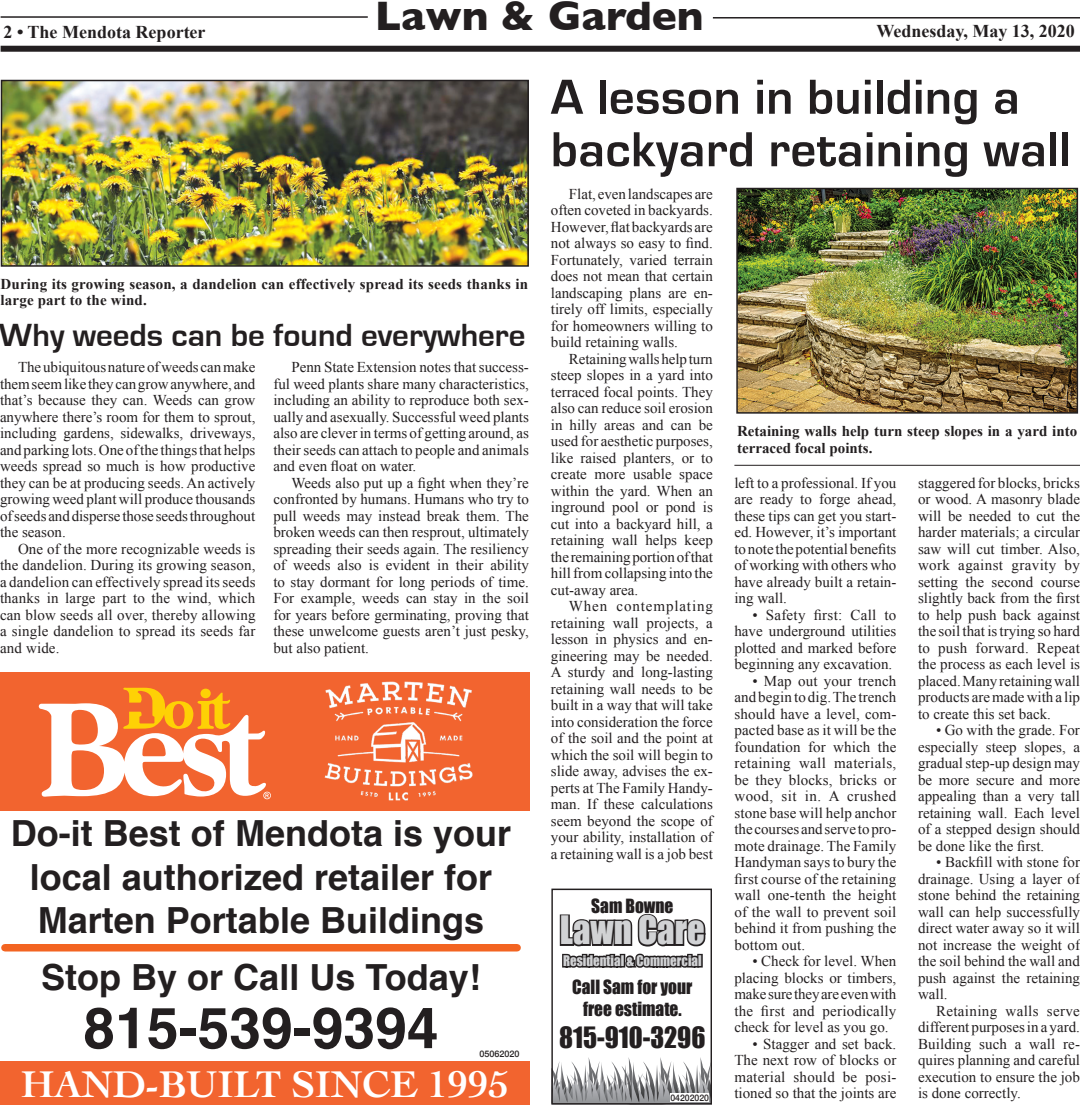
<style>
.page{position:relative;width:1080px;height:1107px;background:#fff}
.page>*{position:absolute;margin:0;border:0;box-sizing:border-box;transform-origin:0 0}
.t1{font:700 57px "Helvetica";color:#231f20}
.No_indent{font:700 51px "Eurostile";letter-spacing:.01em;color:#231f20}
.t2{font:700 42px "Gill Sans";color:#231f20}
.t3{font:700 39px "Cochin";color:#fff}
.t4{font:700 36px/43.2px "Helvetica";color:#231f20;text-align:center}
.t5{font:36px "Impact";color:#d1d2d4;scale:.96 1}
.No_indent-2{font:700 33px "Eurostile";color:#231f20}
.t6{font:27px "Impact";color:#231f20;scale:.96 1}
.t7{font:700 18px "Times New Roman";color:#231f20}
.t8{font:18px/21.6px "Impact";color:#231f20;text-align:center;scale:.96 1}
.NORMAL_Body_Copy{font:15px/16.5px "Times New Roman";color:#231f20;text-align:justify}
.No_indent-3{font:700 15px/16.5px "Times New Roman";letter-spacing:.01em;color:#231f20}
.t9{font:13.5px "Impact";color:#d1d2d4;scale:.96 1}
.t10{font:500 9px "Helvetica Neue";color:#231f20}
.t11{font:500 9px "Helvetica Neue";color:#231f20;scale:.96 1}
</style>
<div class="page">
<div style="left:1px;top:46px;width:1078px;height:6px;background:#231f20"></div>
<hr style="left:1px;top:16px;width:367px;height:2px;background:#231f20">
<hr style="left:712px;top:17px;width:367px;height:2px;background:#231f20">
<div style="left:0;top:673px;width:529px;height:138px;background:#f2642f"></div>
<div style="left:0;top:1061px;width:529px;height:44px;background:#f2642f"></div>
<img style="left:324px;top:681px;width:149px;height:120px">
<svg style="left:39px;top:688px;width:232px;height:111px"></svg>
<div style="left:5px;top:944px;width:512px;height:8px;background:#f36421"></div>
<svg style="left:553px;top:1057px;width:157px;height:46px"></svg>
<div style="left:551px;top:889px;width:161px;height:216px;border:1px solid #231f20"></div>
<svg style="left:551px;top:905px;width:155px;height:70px"></svg>
<div style="left:697px;top:954px;width:5px;height:14px;border:3px solid #231f20"></div>
<div style="left:670px;top:1093px;width:39px;height:8px;background:#fff"></div>
<img style="left:4px;top:83px;width:522px;height:181px">
<div style="left:1px;top:80px;width:528px;height:187px;border:2px solid #231f20"></div>
<img style="left:739px;top:191px;width:335px;height:220px">
<div style="left:736px;top:188px;width:341px;height:226px;border:2px solid #231f20"></div>
<hr style="left:734px;top:465px;width:345px;height:1px;background:#231f20">
<p class="t7" style="left:4px;top:19px;width:203px">2 • The Mendota Reporter</p>
<h3 class="t2" style="left:375px;top:-18px;width:330px">Lawn &amp; Garden</h3>
<p class="t7" style="left:876px;top:18px;width:200px">Wednesday, May 13, 2020</p>
<p class="No_indent" style="left:550px;top:69px;width:470px">A lesson in building a</p>
<p class="No_indent" style="left:550px;top:122px;width:521px">backyard retaining wall</p>
<p class="No_indent-3" style="left:1px;top:275px;width:529px">During its growing season, a dandelion can effectively spread its seeds thanks in large part to the wind.</p>
<p class="No_indent-2" style="left:0;top:317px;width:527px">Why weeds can be found everywhere</p>
<p class="NORMAL_Body_Copy" style="left:0;top:359px;width:257px;text-indent:18px">The ubiquitous nature of weeds can make them seem like they can grow anywhere, and that’s because they can. Weeds can grow anywhere there’s room for them to sprout, including gardens, sidewalks, driveways, and parking lots. One of the things that helps weeds spread so much is how productive they can be at producing seeds. An actively growing weed plant will produce thousands of seeds and disperse those seeds throughout the season.</p>
<p class="NORMAL_Body_Copy" style="left:0;top:540px;width:257px;text-indent:18px">One of the more recognizable weeds is the dandelion. During its growing season, a dandelion can effectively spread its seeds thanks in large part to the wind, which can blow seeds all over, thereby allowing a single dandelion to spread its seeds far and wide.</p>
<p class="NORMAL_Body_Copy" style="left:273px;top:359px;width:257px;text-indent:18px">Penn State Extension notes that success&shy;ful weed plants share many characteristics, including an ability to reproduce both sex&shy;ually and asexually. Successful weed plants also are clever in terms of getting around, as their seeds can attach to people and animals and even float on water.</p>
<p class="NORMAL_Body_Copy" style="left:273px;top:474px;width:257px;text-indent:18px">Weeds also put up a fight when they’re confronted by humans. Humans who try to pull weeds may instead break them. The broken weeds can then resprout, ultimately spreading their seeds again. The resiliency of weeds also is evident in their ability to stay dormant for long periods of time.<br>For example, weeds can stay in the soil for years before germinating, proving that these unwelcome guests aren’t just pesky, but also patient.</p>
<p class="t4" style="left:11px;top:813px;width:502px">Do-it Best of Mendota is your local authorized retailer for<br>Marten Portable Buildings</p>
<p class="t4" style="left:41px;top:956px;width:441px">Stop By or Call Us Today!</p>
<p class="t1" style="left:83px;top:982px;width:356px">815-539-9394</p>
<p class="t10" style="left:479px;top:1046px;width:42px">05062020</p>
<p class="t3" style="left:21px;top:1058px;width:489px">HAND-BUILT SINCE 1995</p>
<p class="NORMAL_Body_Copy" style="left:551px;top:185px;width:163px;text-indent:18px">Flat, even landscapes are often coveted in backyards.<br>However, flat backyards are not always so easy to find.<br>Fortunately, varied terrain does not mean that certain landscaping plans are en&shy;tirely off limits, especially for homeowners willing to build retaining walls.</p>
<p class="NORMAL_Body_Copy" style="left:551px;top:350px;width:164px;text-indent:18px">Retaining walls help turn steep slopes in a yard into terraced focal points. They also can reduce soil erosion in hilly areas and can be used for aesthetic purposes, like raised planters, or to create more usable space within the yard. When an inground pool or pond is cut into a backyard hill, a retaining wall helps keep the remaining portion of that hill from collapsing into the cut-away area.</p>
<p class="NORMAL_Body_Copy" style="left:551px;top:598px;width:163px;text-indent:18px">When contemplating retaining wall projects, a lesson in physics and en&shy;gineering may be needed.<br>A sturdy and long-lasting retaining wall needs to be built in a way that will take into consideration the force of the soil and the point at which the soil will begin to slide away, advises the ex&shy;perts at The Family Handy&shy;man. If these calculations seem beyond the scope of your ability, installation of a retaining wall is a job best</p>
<p class="t8" style="left:591px;top:895px;width:87px">Sam Bowne</p>
<p class="t5" style="left:560px;top:902px;width:153px">Lawn Care</p>
<p class="t9" style="left:563px;top:950px;width:146px">Residential &amp; Commercial</p>
<p class="t8" style="left:572px;top:976px;width:127px">Call Sam for your free estimate.</p>
<p class="t6" style="left:559px;top:1017px;width:154px">815-910-3296</p>
<p class="t11" style="left:670px;top:1091px;width:42px">04202020</p>
<p class="No_indent-3" style="left:737px;top:423px;width:342px">Retaining walls help turn steep slopes in a yard into terraced focal points.</p>
<p class="NORMAL_Body_Copy" style="left:734px;top:474px;width:163px">left to a professional. If you are ready to forge ahead, these tips can get you start&shy;ed. However, it’s important to note the potential benefits of working with others who have already built a retain&shy;ing wall.</p>
<p class="NORMAL_Body_Copy" style="left:734px;top:606px;width:163px;text-indent:18px">• Safety first: Call to have underground utilities plotted and marked before beginning any excavation.</p>
<p class="NORMAL_Body_Copy" style="left:734px;top:672px;width:163px;text-indent:18px">• Map out your trench and begin to dig. The trench should have a level, com&shy;pacted base as it will be the foundation for which the retaining wall materials, be they blocks, bricks or wood, sit in. A crushed stone base will help anchor the courses and serve to pro&shy;mote drainage. The Family Handyman says to bury the first course of the retaining wall one-tenth the height of the wall to prevent soil behind it from pushing the bottom out.</p>
<p class="NORMAL_Body_Copy" style="left:734px;top:953px;width:163px;text-indent:18px">• Check for level. When placing blocks or timbers, make sure they are even with the first and periodically check for level as you go.</p>
<p class="NORMAL_Body_Copy" style="left:734px;top:1035px;width:163px;text-indent:18px">• Stagger and set back.<br>The next row of blocks or material should be posi&shy;tioned so that the joints are</p>
<p class="NORMAL_Body_Copy" style="left:917px;top:474px;width:164px">staggered for blocks, bricks or wood. A masonry blade will be needed to cut the harder materials; a circular saw will cut timber. Also, work against gravity by setting the second course slightly back from the first to help push back against the soil that is trying so hard to push forward. Repeat the process as each level is placed. Many retaining wall products are made with a lip to create this set back.</p>
<p class="NORMAL_Body_Copy" style="left:917px;top:722px;width:163px;text-indent:18px">• Go with the grade. For especially steep slopes, a gradual step-up design may be more secure and more appealing than a very tall retaining wall. Each level of a stepped design should be done like the first.</p>
<p class="NORMAL_Body_Copy" style="left:917px;top:854px;width:163px;text-indent:18px">• Backfill with stone for drainage. Using a layer of stone behind the retaining wall can help successfully direct water away so it will not increase the weight of the soil behind the wall and push against the retaining wall.</p>
<p class="NORMAL_Body_Copy" style="left:917px;top:1002px;width:163px;text-indent:18px">Retaining walls serve different purposes in a yard.<br>Building such a wall re&shy;quires planning and careful execution to ensure the job is done correctly.</p>
</div>
